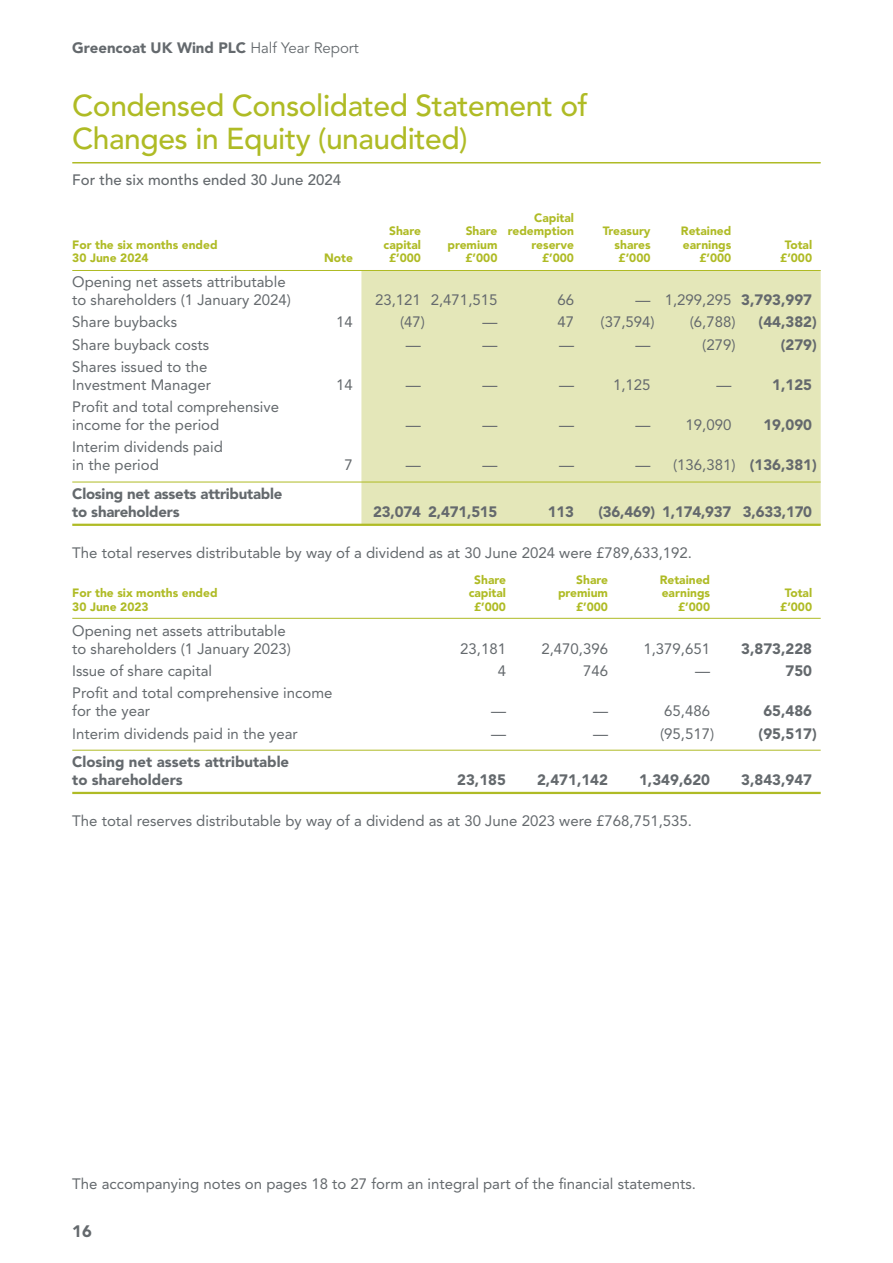
<style>
.page{position:relative;width:893px;height:1263px;background:#fff}
.page>*{position:absolute;margin:0;border:0;box-sizing:border-box;transform-origin:0 0}
.t1{font:500 30px/33px "Avenir";letter-spacing:-.015em;color:#afbb25}
.t2{font:900 16.5px "Avenir";color:#64696d}
.t3{font:15px/18px "Avenir LT Std";color:#64696d}
.t4{font:900 15px/18px "Avenir LT Std";color:#64696d}
.t5{font:900 15px "Avenir";color:#64696d}
.t6{font:500 15px "Avenir";color:#64696d}
.t7{font:900 12px "Avenir LT Std";color:#afbb25}
.s1{font-weight:400}
.s2{font-weight:900}
</style>
<div class="page">
<hr style="left:72px;top:162px;width:749px;height:1px;background:#afbb25">
<div style="left:361px;top:270px;width:460px;height:255px;background:#e4e7b9"></div>
<hr style="left:72px;top:270px;width:749px;height:1px;background:#afbb25">
<hr style="left:72px;top:482px;width:749px;height:1px;background:#afbb25">
<hr style="left:72px;top:524px;width:749px;height:2px;background:#afbb25">
<hr style="left:72px;top:618px;width:749px;height:1px;background:#afbb25">
<hr style="left:72px;top:750px;width:749px;height:1px;background:#afbb25">
<hr style="left:72px;top:792px;width:749px;height:2px;background:#afbb25">
<p class="t5" style="left:72px;top:35px;width:288px">Greencoat UK Wind PLC <span class="s1">Half Year Report</span></p>
<h1 class="t1" style="left:72px;top:92px;width:517px">Condensed Consolidated Statement of<br>Changes in Equity (unaudited)</h1>
<p class="t6" style="left:72px;top:174px;width:270px">For the six months ended 30 June 2024</p>
<p class="t7" style="left:534px;top:213px;width:41px">Capital</p>
<p class="t7" style="left:389px;top:226px;width:33px">Share</p>
<p class="t7" style="left:466px;top:226px;width:110px">Share redemption</p>
<p class="t7" style="left:603px;top:226px;width:49px">Treasury</p>
<p class="t7" style="left:681px;top:226px;width:52px">Retained</p>
<p class="t7" style="left:72px;top:240px;width:147px">For the six months ended</p>
<p class="t7" style="left:384px;top:240px;width:39px">capital</p>
<p class="t7" style="left:447px;top:240px;width:52px">premium</p>
<p class="t7" style="left:532px;top:240px;width:44px">reserve</p>
<p class="t7" style="left:615px;top:240px;width:38px">shares</p>
<p class="t7" style="left:683px;top:240px;width:50px">earnings</p>
<p class="t7" style="left:785px;top:240px;width:29px">Total</p>
<p class="t7" style="left:72px;top:253px;width:78px">30 June 2024</p>
<p class="t7" style="left:324px;top:253px;width:30px">Note</p>
<p class="t7" style="left:389px;top:253px;width:33px">£’000</p>
<p class="t7" style="left:466px;top:253px;width:33px">£’000</p>
<p class="t7" style="left:542px;top:253px;width:33px">£’000</p>
<p class="t7" style="left:619px;top:253px;width:33px">£’000</p>
<p class="t7" style="left:699px;top:253px;width:33px">£’000</p>
<p class="t7" style="left:780px;top:253px;width:33px">£’000</p>
<p class="t3" style="left:72px;top:274px;width:220px">Opening net assets attributable to shareholders (1 January 2024)</p>
<p class="t3" style="left:375px;top:292px;width:124px">23,121 2,471,515</p>
<p class="t3" style="left:557px;top:292px;width:18px">66</p>
<p class="t3" style="left:636px;top:292px;width:178px">— 1,299,295 <span class="s2">3,793,997</span></p>
<p class="t3" style="left:72px;top:314px;width:106px">Share buybacks</p>
<p class="t3" style="left:336px;top:314px;width:18px">14</p>
<p class="t3" style="left:400px;top:314px;width:27px">(47)</p>
<p class="t3" style="left:482px;top:314px;width:16px">—</p>
<p class="t3" style="left:557px;top:314px;width:18px">47</p>
<p class="t3" style="left:601px;top:314px;width:56px">(37,594)</p>
<p class="t3" style="left:690px;top:314px;width:47px">(6,788)</p>
<p class="t4" style="left:759px;top:314px;width:60px">(44,382)</p>
<p class="t3" style="left:72px;top:337px;width:138px">Share buyback costs</p>
<p class="t3" style="left:406px;top:337px;width:16px">—</p>
<p class="t3" style="left:482px;top:337px;width:16px">—</p>
<p class="t3" style="left:559px;top:337px;width:16px">—</p>
<p class="t3" style="left:636px;top:337px;width:16px">—</p>
<p class="t3" style="left:702px;top:337px;width:35px">(279)</p>
<p class="t4" style="left:781px;top:337px;width:38px">(279)</p>
<p class="t3" style="left:72px;top:359px;width:140px">Shares issued to the<br>Investment Manager</p>
<p class="t3" style="left:336px;top:377px;width:18px">14</p>
<p class="t3" style="left:406px;top:377px;width:16px">—</p>
<p class="t3" style="left:482px;top:377px;width:16px">—</p>
<p class="t3" style="left:559px;top:377px;width:16px">—</p>
<p class="t3" style="left:613px;top:377px;width:39px">1,125</p>
<p class="t3" style="left:716px;top:377px;width:16px">—</p>
<p class="t4" style="left:772px;top:377px;width:41px">1,125</p>
<p class="t3" style="left:72px;top:399px;width:208px">Profit and total comprehensive income for the period</p>
<p class="t3" style="left:72px;top:439px;width:152px">Interim dividends paid in the period</p>
<p class="t3" style="left:406px;top:417px;width:16px">—</p>
<p class="t3" style="left:482px;top:417px;width:16px">—</p>
<p class="t3" style="left:559px;top:417px;width:16px">—</p>
<p class="t3" style="left:636px;top:417px;width:97px">— 19,090</p>
<p class="t4" style="left:763px;top:417px;width:50px">19,090</p>
<p class="t3" style="left:345px;top:457px;width:10px">7</p>
<p class="t3" style="left:406px;top:457px;width:16px">—</p>
<p class="t3" style="left:482px;top:457px;width:16px">—</p>
<p class="t3" style="left:559px;top:457px;width:16px">—</p>
<p class="t3" style="left:636px;top:457px;width:183px">— (136,381) <span class="s2">(136,381)</span></p>
<p class="t4" style="left:72px;top:486px;width:212px">Closing net assets attributable to shareholders</p>
<p class="t4" style="left:373px;top:504px;width:126px">23,074 2,471,515</p>
<p class="t4" style="left:548px;top:504px;width:28px">113</p>
<p class="t4" style="left:598px;top:504px;width:215px">(36,469) 1,174,937 3,633,170</p>
<p class="t3" style="left:72px;top:545px;width:621px">The total reserves distributable by way of a dividend as at 30 June 2024 were £789,633,192.</p>
<p class="t7" style="left:474px;top:575px;width:33px">Share</p>
<p class="t7" style="left:576px;top:575px;width:33px">Share</p>
<p class="t7" style="left:660px;top:575px;width:52px">Retained</p>
<p class="t7" style="left:72px;top:588px;width:147px">For the six months ended</p>
<p class="t7" style="left:469px;top:588px;width:39px">capital</p>
<p class="t7" style="left:558px;top:588px;width:52px">premium</p>
<p class="t7" style="left:662px;top:588px;width:50px">earnings</p>
<p class="t7" style="left:785px;top:588px;width:29px">Total</p>
<p class="t7" style="left:72px;top:602px;width:78px">30 June 2023</p>
<p class="t7" style="left:474px;top:602px;width:33px">£’000</p>
<p class="t7" style="left:576px;top:602px;width:33px">£’000</p>
<p class="t7" style="left:678px;top:602px;width:33px">£’000</p>
<p class="t7" style="left:780px;top:602px;width:33px">£’000</p>
<p class="t3" style="left:72px;top:623px;width:220px">Opening net assets attributable to shareholders (1 January 2023)</p>
<p class="t3" style="left:460px;top:641px;width:47px">23,181</p>
<p class="t3" style="left:541px;top:641px;width:68px">2,470,396</p>
<p class="t3" style="left:643px;top:641px;width:68px">1,379,651</p>
<p class="t4" style="left:741px;top:641px;width:73px">3,873,228</p>
<p class="t3" style="left:72px;top:663px;width:141px">Issue of share capital</p>
<p class="t3" style="left:498px;top:663px;width:10px">4</p>
<p class="t3" style="left:583px;top:663px;width:27px">746</p>
<p class="t3" style="left:695px;top:663px;width:16px">—</p>
<p class="t4" style="left:785px;top:663px;width:28px">750</p>
<p class="t3" style="left:72px;top:685px;width:262px">Profit and total comprehensive income for the year</p>
<p class="t3" style="left:491px;top:703px;width:16px">—</p>
<p class="t3" style="left:593px;top:703px;width:16px">—</p>
<p class="t3" style="left:664px;top:703px;width:47px">65,486</p>
<p class="t4" style="left:763px;top:703px;width:50px">65,486</p>
<p class="t3" style="left:72px;top:725px;width:227px">Interim dividends paid in the year</p>
<p class="t3" style="left:491px;top:725px;width:16px">—</p>
<p class="t3" style="left:593px;top:725px;width:16px">—</p>
<p class="t3" style="left:660px;top:725px;width:56px">(95,517)</p>
<p class="t4" style="left:759px;top:725px;width:60px">(95,517)</p>
<p class="t4" style="left:72px;top:754px;width:218px">Closing net assets attributable to shareholders</p>
<p class="t4" style="left:457px;top:772px;width:50px">23,185</p>
<p class="t4" style="left:537px;top:772px;width:73px">2,471,142</p>
<p class="t4" style="left:639px;top:772px;width:73px">1,349,620</p>
<p class="t4" style="left:741px;top:772px;width:73px">3,843,947</p>
<p class="t3" style="left:72px;top:813px;width:621px">The total reserves distributable by way of a dividend as at 30 June 2023 were £768,751,535.</p>
<p class="t3" style="left:72px;top:1176px;width:625px">The accompanying notes on pages 18 to 27 form an integral part of the financial statements.</p>
<p class="t2" style="left:72px;top:1217px;width:21px">16</p>
</div>
